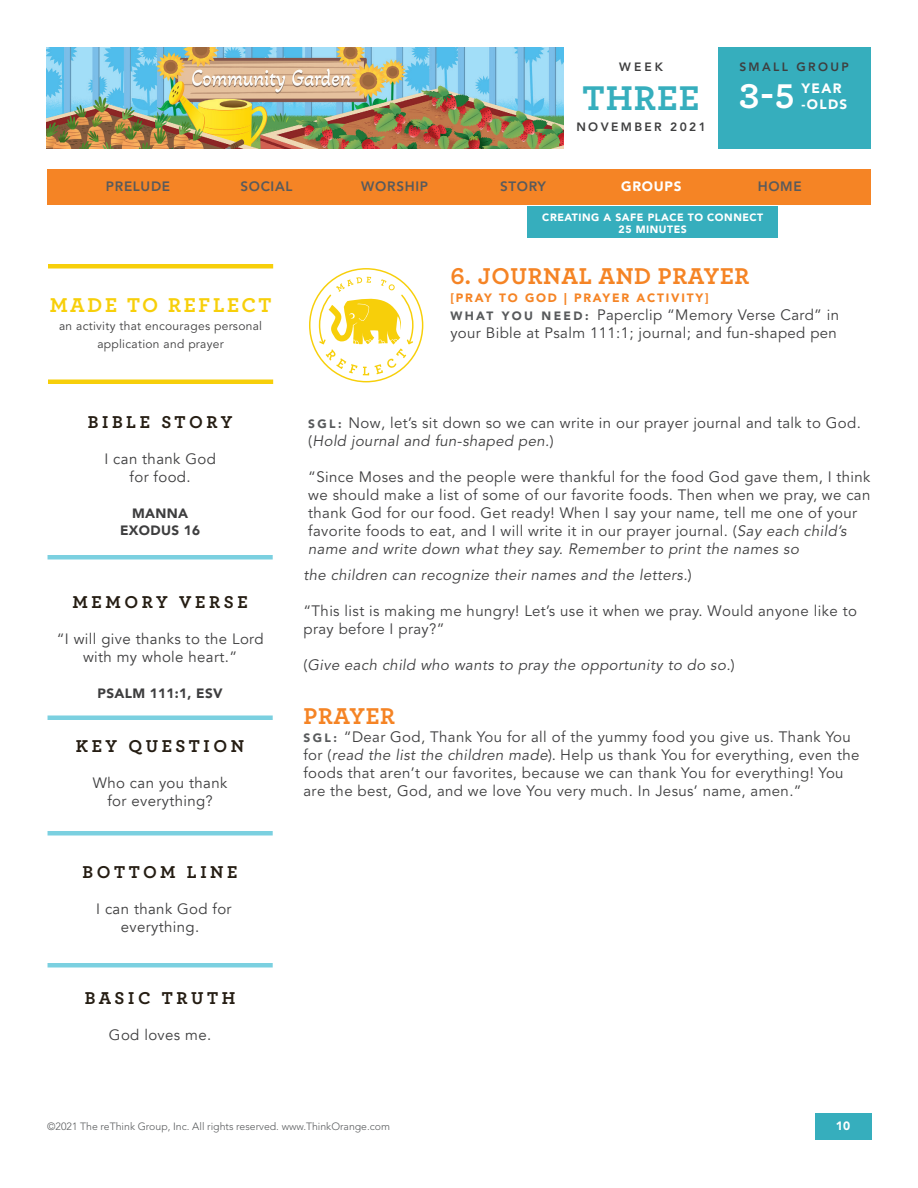
<style>
.page{position:relative;width:918px;height:1188px;background:#fff}
.page>*{position:absolute;margin:0;border:0;box-sizing:border-box;transform-origin:0 0}
.t1{font:700 36px "Archer Pro";letter-spacing:.025em;color:#36aebd}
.t2{font:700 36px "Archer Pro";color:#fff}
.Paragraph_Style_1{font:700 24px "Archer Pro";letter-spacing:.025em;color:#f58425}
.t3{font:700 21px "Archer Pro";letter-spacing:.125em;color:#f7cf0a}
.t4{font:700 18px "Archer Pro";letter-spacing:.2em;color:#251d13}
.Paragraph_Style_1-2{font:15px/18px "Avenir LT Std";letter-spacing:.025em;color:#3e3e3f}
.t5{font:15px/18px "Avenir";letter-spacing:.025em;color:#3e3e3f;text-align:center}
.t6{font:italic 15px "Avenir LT Std";letter-spacing:.025em;color:#3e3e3f}
.t7{font:800 13.5px "Avenir LT Std";letter-spacing:.05em;color:#585a5c}
.t8{font:900 13.5px/18px "Avenir";letter-spacing:.025em;color:#3e3e3f;text-align:center}
.t9{font:900 13.5px/16.2px "Avenir LT Std";letter-spacing:.1em;color:#fff}
.t10{font:12px/18px "Avenir LT Std";letter-spacing:.025em;color:#3e3e3f;text-align:center}
.t11{font:800 12px "Avenir LT Std";letter-spacing:.2em;color:#3e3e3f}
.Paragraph_Style_1-3{font:900 12px "Avenir LT Std";letter-spacing:.15em;color:#f58425}
.t12{font:900 12px "Avenir LT Std";color:#fff}
.t13{font:300 10.5px "Avenir LT Std";color:#585a5c}
.t14{font:900 10.5px/12px "Avenir LT Std";letter-spacing:.05em;color:#fff;text-align:center}
.s1{font-weight:900;font-size:12px;color:#585a5c}
.s2{font-style:italic}
.s3{font-style:normal}
</style>
<div class="page">
<img style="left:46px;top:47px;width:518px;height:102px">
<div style="left:717px;top:47px;width:154px;height:102px;background:#36aebd"></div>
<div style="left:48px;top:555px;width:225px;height:5px;background:#7bd0e0"></div>
<hr style="left:48px;top:716px;width:225px;height:4px;background:#7bd0e0">
<div style="left:48px;top:831px;width:225px;height:5px;background:#7bd0e0"></div>
<div style="left:48px;top:963px;width:225px;height:5px;background:#7bd0e0"></div>
<svg style="left:309px;top:268px;width:114px;height:114px"></svg>
<hr style="left:48px;top:380px;width:225px;height:4px;background:#f7cf0a">
<hr style="left:48px;top:264px;width:225px;height:4px;background:#f7cf0a">
<div style="left:47px;top:170px;width:824px;height:36px;background:#f58425"></div>
<div style="left:815px;top:1113px;width:57px;height:27px;background:#36aebd"></div>
<div style="left:527px;top:206px;width:251px;height:32px;background:#36aebd"></div>
<p class="t11" style="left:619px;top:59px;width:45px">WEEK</p>
<h1 class="t1" style="left:583px;top:69px;width:118px">THREE</h1>
<p class="t11" style="left:576px;top:120px;width:131px">NOVEMBER 2021</p>
<p class="t11" style="left:739px;top:59px;width:111px">SMALL GROUP</p>
<h1 class="t2" style="left:739px;top:68px;width:57px">3-5</h1>
<p class="t9" style="left:802px;top:80px;width:47px">YEAR -OLDS</p>
<p class="t7" style="left:106px;top:178px;width:66px">PRELUDE</p>
<p class="t7" style="left:240px;top:178px;width:54px">SOCIAL</p>
<p class="t7" style="left:361px;top:178px;width:68px">WORSHIP</p>
<p class="t7" style="left:500px;top:178px;width:47px">STORY</p>
<p class="t9" style="left:621px;top:178px;width:62px">GROUPS</p>
<p class="t7" style="left:758px;top:178px;width:46px">HOME</p>
<h3 class="t3" style="left:50px;top:288px;width:223px">MADE TO REFLECT</h3>
<p class="t10" style="left:59px;top:317px;width:205px">an activity that encourages personal application and prayer</p>
<p class="t4" style="left:88px;top:407px;width:146px">BIBLE STORY</p>
<p class="t5" style="left:104px;top:450px;width:113px">I can thank God for food.</p>
<p class="t8" style="left:120px;top:503px;width:82px">MANNA<br>EXODUS 16</p>
<p class="t4" style="left:72px;top:587px;width:177px">MEMORY VERSE</p>
<p class="t5" style="left:57px;top:630px;width:208px">“I will give thanks to the Lord with my whole heart.”</p>
<p class="t8" style="left:98px;top:683px;width:127px">PSALM 111:1, ESV</p>
<p class="t4" style="left:76px;top:731px;width:170px">KEY QUESTION</p>
<p class="t5" style="left:93px;top:774px;width:136px">Who can you thank for everything?</p>
<p class="t4" style="left:83px;top:857px;width:156px">BOTTOM LINE</p>
<p class="t5" style="left:96px;top:900px;width:137px">I can thank God for everything.</p>
<p class="t4" style="left:85px;top:983px;width:152px">BASIC TRUTH</p>
<p class="t5" style="left:109px;top:1026px;width:104px">God loves me.</p>
<p class="t14" style="left:542px;top:211px;width:223px">CREATING A SAFE PLACE TO CONNECT<br>25 MINUTES</p>
<p class="Paragraph_Style_1" style="left:450px;top:257px;width:300px">6. JOURNAL AND PRAYER</p>
<p class="Paragraph_Style_1-3" style="left:450px;top:290px;width:260px">[PRAY TO GOD | PRAYER ACTIVITY]</p>
<p class="Paragraph_Style_1-2" style="left:450px;top:306px;width:390px"><span class="s1">W H AT Y O U N E E D :</span> Paperclip “Memory Verse Card” in your Bible at Psalm 111:1; journal; and fun-shaped pen</p>
<p class="Paragraph_Style_1-2" style="left:308px;top:414px;width:554px"><span class="s1">S G L :</span> Now, let’s sit down so we can write in our prayer journal and talk to God. (<span class="s2">Hold journal and fun-shaped pen.</span>)</p>
<p class="Paragraph_Style_1-2" style="left:308px;top:468px;width:564px">“Since Moses and the people were thankful for the food God gave them, I think we should make a list of some of our favorite foods. Then when we pray, we can thank God for our food. Get ready! When I say your name, tell me one of your favorite foods to eat, and I will write it in our prayer journal. (<span class="s2">Say each child’s name and write down what they say. Remember to print the names so</span></p>
<p class="t6" style="left:303px;top:566px;width:390px">the children can recognize their names and the letters.<span class="s3">)</span></p>
<p class="Paragraph_Style_1-2" style="left:303px;top:602px;width:555px">“This list is making me hungry! Let’s use it when we pray. Would anyone like to pray before I pray?”</p>
<p class="t6" style="left:303px;top:656px;width:433px"><span class="s3">(</span>Give each child who wants to pray the opportunity to do so.<span class="s3">)</span></p>
<h2 class="Paragraph_Style_1" style="left:303px;top:697px;width:93px">PRAYER</h2>
<p class="Paragraph_Style_1-2" style="left:303px;top:728px;width:558px"><span class="s1">S G L :</span> “Dear God, Thank You for all of the yummy food you give us. Thank You for (<span class="s2">read the list the children made</span>). Help us thank You for everything, even the foods that aren’t our favorites, because we can thank You for everything! You are the best, God, and we love You very much. In Jesus’ name, amen.”</p>
<p class="t13" style="left:47px;top:1120px;width:344px">©2021 The reThink Group, Inc. All rights reserved. www.ThinkOrange.com</p>
<p class="t12" style="left:836px;top:1118px;width:16px">10</p>
</div>
